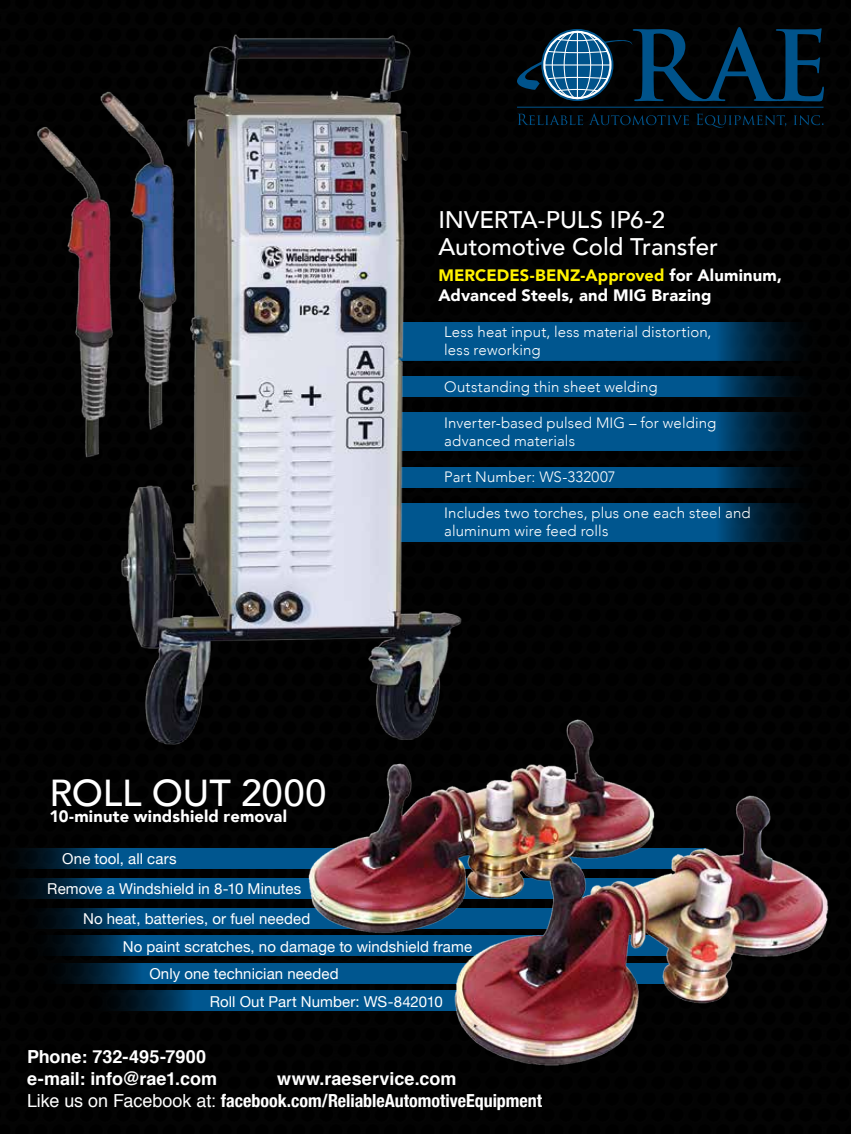
<style>
.page{position:relative;width:851px;height:1134px;background:#fff}
.page>*{position:absolute;margin:0;border:0;box-sizing:border-box;transform-origin:0 0}
.t1{font:500 37.5px "Avenir";letter-spacing:-.005em;color:#fff}
.t2{font:500 24px/27px "Avenir";color:#fff}
.t3{font:700 condensed 18px "Helvetica Neue";color:#fff}
.t4{font:700 18px/21.6px "Helvetica";color:#fff}
.t5{font:900 16.5px/19.5px "Avenir";letter-spacing:.01em;color:#fff}
.t6{font:300 15px/18px "Avenir";letter-spacing:.01em;color:#fff}
.t7{font:15px "Helvetica Neue";letter-spacing:.005em;color:#fff}
.s1{color:#fff200}
.s2{font-family:"Helvetica";font-weight:400;font-stretch:normal}
</style>
<div class="page">
<div style="left:0;top:0;width:850px;height:1134px;background:#020202"></div>
<svg style="left:472px;top:322px;width:352px;height:39px;fill:#00568f"></svg>
<svg style="left:472px;top:376px;width:352px;height:21px;fill:#00568f"></svg>
<svg style="left:472px;top:467px;width:352px;height:21px;fill:#00568f"></svg>
<svg style="left:472px;top:412px;width:352px;height:39px;fill:#00568f"></svg>
<svg style="left:472px;top:503px;width:352px;height:39px;fill:#00568f"></svg>
<svg style="left:0;top:878px;width:286px;height:21px;fill:#00568f"></svg>
<svg style="left:0;top:848px;width:286px;height:21px;fill:#00568f"></svg>
<svg style="left:15px;top:908px;width:271px;height:21px;fill:#00568f"></svg>
<svg style="left:24px;top:935px;width:262px;height:21px;fill:#00568f"></svg>
<svg style="left:85px;top:991px;width:201px;height:20px"></svg>
<svg style="left:35px;top:963px;width:251px;height:21px;fill:#00568f"></svg>
<svg style="left:517px;top:27px;width:306px;height:74px"></svg>
<svg style="left:517px;top:113px;width:172px;height:12px"></svg>
<svg style="left:696px;top:114px;width:90px;height:14px"></svg>
<svg style="left:793px;top:115px;width:30px;height:10px"></svg>
<hr style="left:517px;top:107px;width:306px;height:1px;background:#00538b">
<img style="left:24px;top:22px;width:448px;height:731px">
<img style="left:286px;top:713px;width:552px;height:363px">
<h1 class="t1" style="left:49px;top:760px;width:278px">ROLL OUT 2000</h1>
<p class="t5" style="left:49px;top:807px;width:239px">10-minute windshield removal</p>
<p class="t7" style="left:62px;top:848px;width:116px">One tool, all cars</p>
<p class="t7" style="left:47px;top:878px;width:255px">Remove a Windshield in 8-10 Minutes</p>
<h2 class="t2" style="left:438px;top:205px;width:281px">INVERTA-PULS IP6-2<br>Automotive Cold Transfer</h2>
<p class="t5" style="left:438px;top:265px;width:345px"><span class="s1">MERCEDES-BENZ-Approved</span> for Aluminum,<br>Advanced Steels, and MIG Brazing</p>
<p class="t6" style="left:444px;top:323px;width:269px">Less heat input, less material distortion, less reworking</p>
<p class="t6" style="left:444px;top:378px;width:215px">Outstanding thin sheet welding</p>
<p class="t6" style="left:444px;top:413px;width:273px">Inverter-based pulsed MIG – for welding advanced materials</p>
<p class="t6" style="left:444px;top:468px;width:173px">Part Number: WS-332007</p>
<p class="t6" style="left:444px;top:504px;width:308px">Includes two torches, plus one each steel and aluminum wire feed rolls</p>
<p class="t7" style="left:83px;top:908px;width:229px">No heat, batteries, or fuel needed</p>
<p class="t7" style="left:123px;top:935px;width:351px">No paint scratches, no damage to windshield frame</p>
<p class="t7" style="left:149px;top:963px;width:191px">Only one technician needed</p>
<p class="t7" style="left:210px;top:990px;width:234px">Roll Out Part Number: WS-842010</p>
<p class="t4" style="left:27px;top:1047px;width:192px">Phone: 732-495-7900 e-mail: info@rae1.com</p>
<p class="t4" style="left:277px;top:1068px;width:181px">www.raeservice.com</p>
<p class="t3" style="left:27px;top:1085px;width:516px"><span class="s2">Like us on Facebook at:</span> facebook.com/ReliableAutomotiveEquipment</p>
</div>
